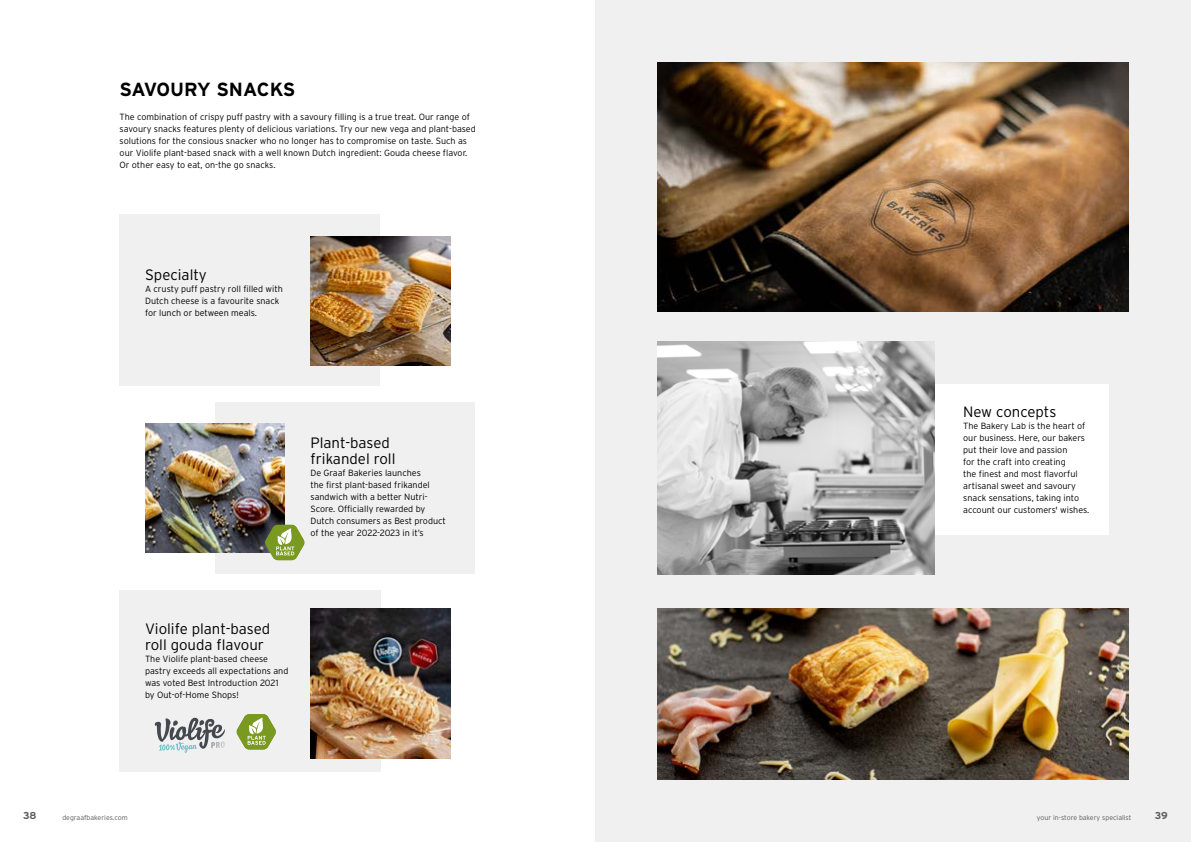
<style>
.page{position:relative;width:1191px;height:842px;background:#fff}
.page>*{position:absolute;margin:0;border:0;box-sizing:border-box;transform-origin:0 0}
.t1{font:700 19px "Interstate";letter-spacing:-.025em;color:#000}
.t2{font:300 15px/16px "Interstate";color:#000}
.t3{font:700 10px "Interstate";color:#5a5b5d}
.t4{font:300 9px/12px "Interstate";color:#000}
.t5{font:300 7px "Interstate";color:#5a5b5d}
</style>
<div class="page">
<div style="left:215px;top:402px;width:260px;height:172px;background:#f0f0f1"></div>
<div style="left:120px;top:214px;width:260px;height:172px;background:#f0f0f1"></div>
<img style="left:310px;top:236px;width:140px;height:129px">
<img style="left:145px;top:424px;width:140px;height:129px">
<div style="left:119px;top:590px;width:262px;height:182px;background:#f0f0f1"></div>
<img style="left:310px;top:609px;width:140px;height:150px">
<svg style="left:265px;top:525px;width:40px;height:35px"></svg>
<svg style="left:236px;top:714px;width:40px;height:35px"></svg>
<svg style="left:154px;top:718px;width:71px;height:35px"></svg>
<div style="left:595px;top:0;width:596px;height:842px;background:#f0f0f1"></div>
<div style="left:929px;top:385px;width:179px;height:150px;background:#fff"></div>
<img style="left:658px;top:342px;width:276px;height:232px">
<img style="left:658px;top:62px;width:470px;height:250px">
<img style="left:658px;top:609px;width:470px;height:171px">
<h1 class="t1" style="left:120px;top:79px;width:177px">SAVOURY SNACKS</h1>
<p class="t4" style="left:120px;top:111px;width:358px">The combination of crispy puff pastry with a savoury filling is a true treat. Our range of savoury snacks features plenty of delicious variations. Try our new vega and plant-based solutions for the consious snacker who no longer has to compromise on taste. Such as our Violife plant-based snack with a well known Dutch ingredient: Gouda cheese flavor.<br>Or other easy to eat, on-the go snacks.</p>
<h2 class="t2" style="left:145px;top:266px;width:63px">Specialty</h2>
<p class="t4" style="left:145px;top:282px;width:139px">A crusty puff pastry roll filled with<br>Dutch cheese is a favourite snack for lunch or between meals.</p>
<h2 class="t2" style="left:310px;top:434px;width:86px">Plant-based frikandel roll</h2>
<p class="t4" style="left:310px;top:467px;width:137px">De Graaf Bakeries launches<br>the first plant-based frikandel sandwich with a better Nutri-<br>Score. Officially rewarded by<br>Dutch consumers as Best product of the year 2022-2023 in it’s</p>
<h2 class="t2" style="left:145px;top:620px;width:127px">Violife plant-based roll gouda flavour</h2>
<p class="t4" style="left:145px;top:653px;width:145px">The Violife plant-based cheese pastry exceeds all expectations and was voted Best Introduction 2021 by Out-of-Home Shops!</p>
<h2 class="t2" style="left:963px;top:404px;width:95px">New concepts</h2>
<p class="t4" style="left:963px;top:420px;width:128px">The Bakery Lab is the heart of our business. Here, our bakers put their love and passion<br>for the craft into creating<br>the finest and most flavorful artisanal sweet and savoury snack sensations, taking into account our customers' wishes.</p>
<p class="t3" style="left:23px;top:810px;width:15px">38</p>
<p class="t5" style="left:62px;top:814px;width:67px">degraafbakeries.com</p>
<p class="t5" style="left:1037px;top:814px;width:96px">your in-store bakery specialist</p>
<p class="t3" style="left:1154px;top:810px;width:14px">39</p>
</div>
